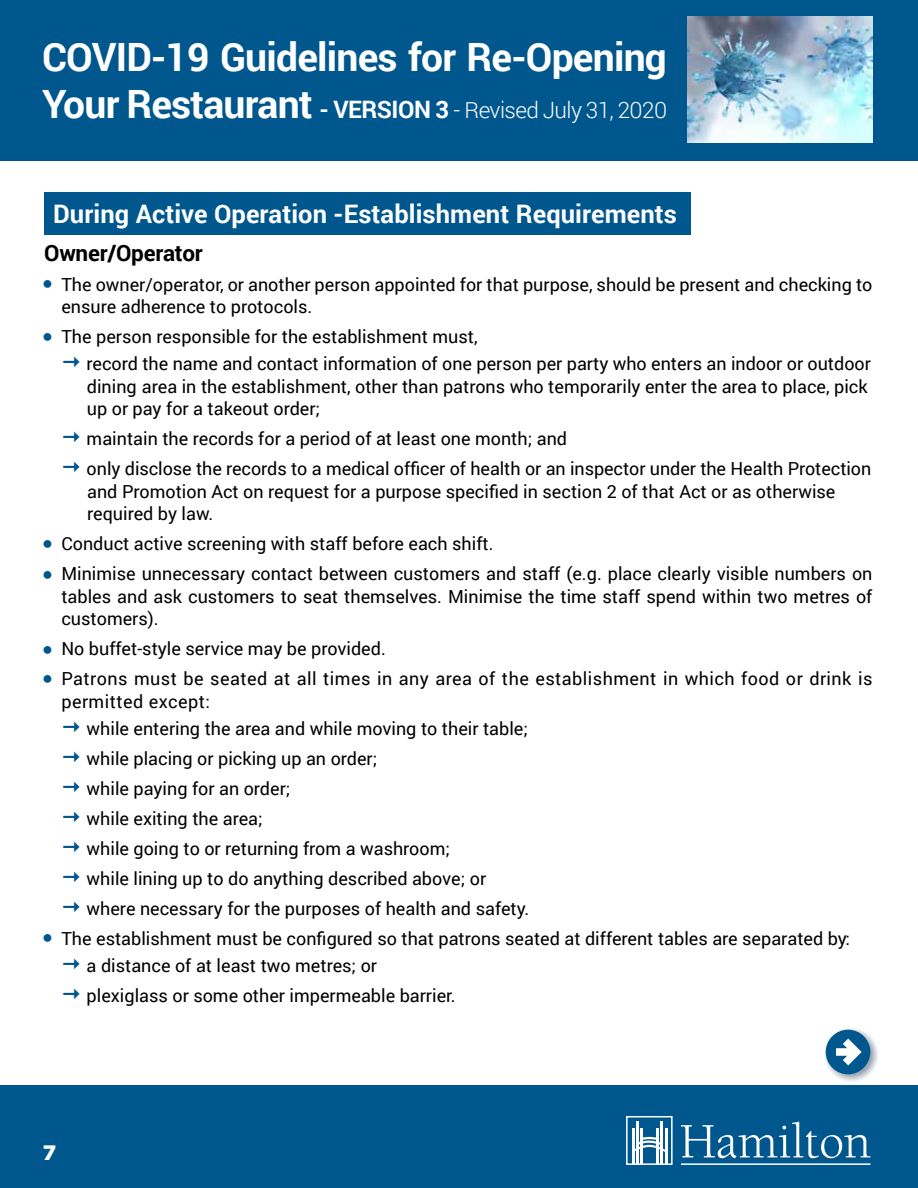
<style>
.page{position:relative;width:918px;height:1188px;background:#fff}
.page>*{position:absolute;margin:0;border:0;box-sizing:border-box;transform-origin:0 0}
.t1{font:700 39px "Roboto";letter-spacing:-.02em;color:#fff}
.t2{font:700 25.5px "Roboto";letter-spacing:.005em;color:#fff}
.t3{font:300 22.5px "Roboto";letter-spacing:-.025em;color:#fff}
.t4{font:700 22.5px "Roboto";letter-spacing:-.01em;color:#000}
.t5{font:900 semi-expanded 22.5px "Myriad Pro";color:#fff}
.t6{font:18px/22.5px "Roboto";color:#000}
.t7{font:18px/30px "Roboto";letter-spacing:.025em;color:#000}
.t8{font:900 18px "Arial";color:#00578e}
.s1{font-weight:700;font-size:39px}
.s2{font-weight:700;font-size:24px}
.s3{font-size:24px}
</style>
<div class="page">
<div style="left:0;top:1086px;width:918px;height:102px;background:#00578e"></div>
<svg style="left:822px;top:1025px;width:58px;height:58px"></svg>
<div style="left:826px;top:1030px;width:44px;height:44px;background:#00578e;border-radius:50%"></div>
<svg style="left:836px;top:1039px;width:26px;height:26px"></svg>
<div style="left:626px;top:1116px;width:47px;height:49px;border:2px solid #fff"></div>
<hr style="left:636px;top:1121px;width:2px;height:43px;background:#fff">
<hr style="left:632px;top:1128px;width:2px;height:36px;background:#fff">
<hr style="left:640px;top:1128px;width:2px;height:36px;background:#fff">
<hr style="left:661px;top:1121px;width:2px;height:43px;background:#fff">
<hr style="left:657px;top:1128px;width:2px;height:36px;background:#fff">
<hr style="left:665px;top:1128px;width:2px;height:36px;background:#fff">
<svg style="left:634px;top:1137px;width:31px;height:15px"></svg>
<hr style="left:681px;top:1163px;width:190px;height:2px;background:#fff">
<svg style="left:681px;top:1122px;width:190px;height:36px"></svg>
<div style="left:0;top:0;width:918px;height:161px;background:#00578e"></div>
<img style="left:687px;top:17px;width:186px;height:126px">
<div style="left:44px;top:192px;width:647px;height:43px;background:#00578e"></div>
<h1 class="t1" style="left:42px;top:30px;width:626px">COVID-19 Guidelines for Re-Opening</h1>
<p class="t3" style="left:42px;top:94px;width:626px"><span class="s1">Your Restaurant</span> <span class="s2">- VERSION 3</span> <span class="s3">-</span> Revised July 31, 2020</p>
<h2 class="t2" style="left:53px;top:196px;width:625px">During Active Operation -Establishment Requirements</h2>
<p class="t4" style="left:44px;top:237px;width:160px">Owner/Operator</p>
<p class="t8" style="left:42px;top:270px;width:12px">●</p>
<p class="t8" style="left:42px;top:322px;width:12px">●</p>
<p class="t8" style="left:42px;top:529px;width:12px">●</p>
<p class="t8" style="left:42px;top:561px;width:12px">●</p>
<p class="t8" style="left:42px;top:636px;width:12px">●</p>
<p class="t8" style="left:42px;top:664px;width:12px">●</p>
<p class="t8" style="left:42px;top:924px;width:12px">●</p>
<p class="t6" style="left:61px;top:272px;width:813px">The owner/operator, or another person appointed for that purpose, should be present and checking to ensure adherence to protocols.</p>
<p class="t6" style="left:87px;top:322px;width:786px;line-height:27px;text-indent:-25px">The person responsible for the establishment must,<br>record the name and contact information of one person per party who enters an indoor or outdoor</p>
<p class="t6" style="left:87px;top:374px;width:782px">dining area in the establishment, other than patrons who temporarily enter the area to place, pick up or pay for a takeout order;</p>
<p class="t6" style="left:87px;top:423px;width:786px;line-height:30px">maintain the records for a period of at least one month; and<br>only disclose the records to a medical officer of health or an inspector under the Health Protection</p>
<p class="t6" style="left:87px;top:479px;width:750px">and Promotion Act on request for a purpose specified in section 2 of that Act or as otherwise required by law.</p>
<p class="t6" style="left:61px;top:528px;width:813px;line-height:30px">Conduct active screening with staff before each shift.<br>Minimise unnecessary contact between customers and staff (e.g. place clearly visible numbers on</p>
<p class="t6" style="left:61px;top:584px;width:813px">tables and ask customers to seat themselves. Minimise the time staff spend within two metres of customers).</p>
<p class="t7" style="left:61px;top:633px;width:813px">No buffet-style service may be provided.<br>Patrons must be seated at all times in any area of the establishment in which food or drink is</p>
<p class="t6" style="left:87px;top:687px;width:443px;line-height:27px;text-indent:-25px">permitted except:<br>while entering the area and while moving to their table;</p>
<p class="t6" style="left:87px;top:746px;width:292px">while placing or picking up an order;</p>
<p class="t6" style="left:87px;top:776px;width:205px">while paying for an order;</p>
<p class="t6" style="left:87px;top:806px;width:178px">while exiting the area;</p>
<p class="t6" style="left:87px;top:836px;width:365px">while going to or returning from a washroom;</p>
<p class="t6" style="left:87px;top:866px;width:401px">while lining up to do anything described above; or</p>
<p class="t6" style="left:87px;top:896px;width:444px">where necessary for the purposes of health and safety.</p>
<p class="t6" style="left:61px;top:926px;width:790px">The establishment must be configured so that patrons seated at different tables are separated by:</p>
<p class="t6" style="left:87px;top:949px;width:371px;line-height:30px">a distance of at least two metres; or plexiglass or some other impermeable barrier.</p>
<p class="t5" style="left:43px;top:1137px;width:15px">7</p>
</div>
